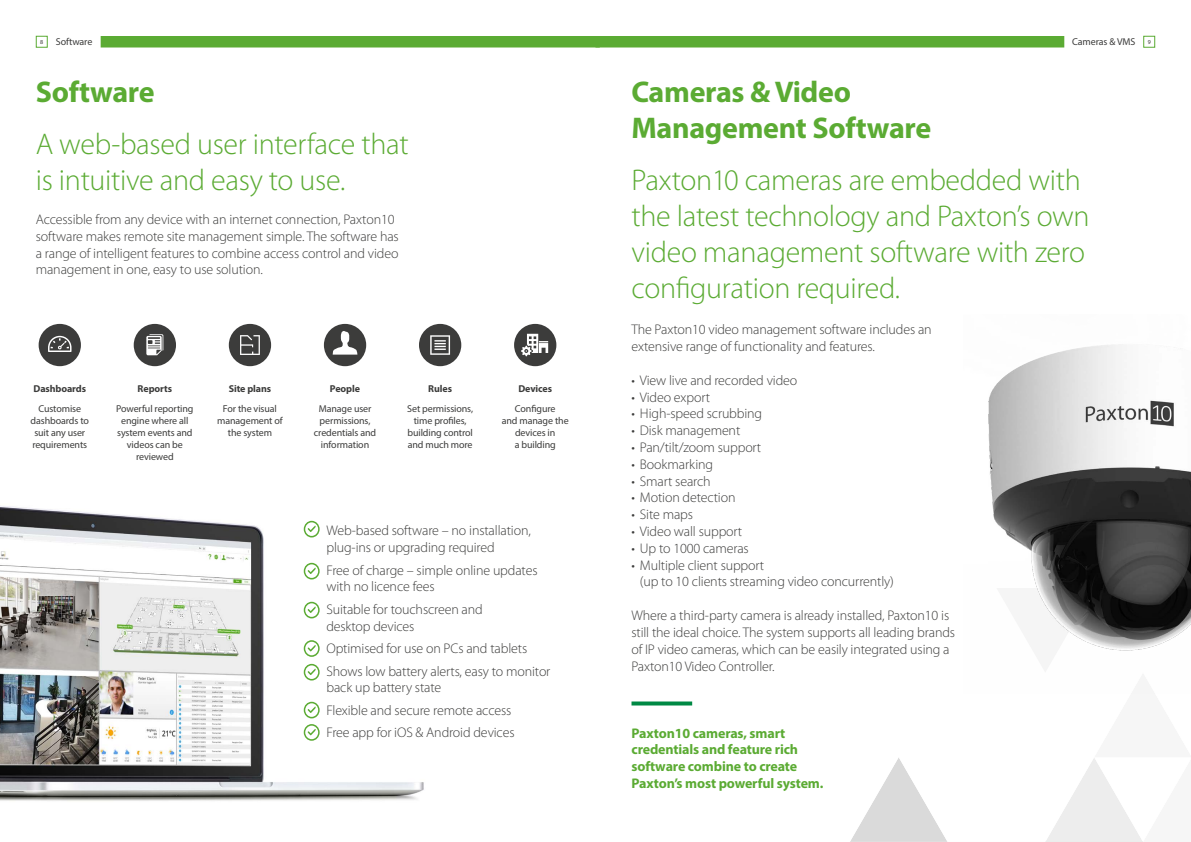
<style>
.page{position:relative;width:1191px;height:842px;background:#fff}
.page>*{position:absolute;margin:0;border:0;box-sizing:border-box;transform-origin:0 0}
.t1{font:300 30px/36px "Myriad Pro";letter-spacing:-.01em;color:#5bab33}
.t2{font:700 30px/36px "Myriad Pro";letter-spacing:-.01em;color:#5bab33}
.t3{font:300 14px/16.8px "Myriad Pro";letter-spacing:-.01em;color:#3c3c3b}
.t4{font:700 14px/16.8px "Myriad Pro";letter-spacing:-.01em;color:#5bab33}
.t5{font:10px/12px "Myriad Pro";letter-spacing:-.01em;color:#3c3c3b;text-align:center}
.t6{font:700 10px "Myriad Pro";letter-spacing:-.01em;color:#3c3c3b}
.t7{font:6px "Myriad Pro";color:#3c3c3b}
.s1{font-size:6px}
</style>
<div class="page">
<svg style="left:850px;top:758px;width:293px;height:84px"></svg>
<div style="left:1143px;top:36px;width:12px;height:12px;border:1px solid #5bab33"></div>
<div style="left:595px;top:36px;width:469px;height:12px;background:#5bab33"></div>
<div style="left:36px;top:36px;width:12px;height:12px;border:1px solid #5bab33"></div>
<div style="left:101px;top:36px;width:499px;height:12px;background:#5bab33"></div>
<img style="left:988px;top:344px;width:203px;height:307px">
<svg style="left:631px;top:701px;width:61px;height:4px"></svg>
<img style="left:0;top:506px;width:424px;height:295px">
<div style="left:324px;top:324px;width:42px;height:42px;background:#3c3c3b;border-radius:50%"></div>
<svg style="left:333px;top:331px;width:24px;height:24px"></svg>
<div style="left:134px;top:324px;width:42px;height:42px;background:#3c3c3b;border-radius:50%"></div>
<svg style="left:146px;top:334px;width:17px;height:21px"></svg>
<div style="left:229px;top:324px;width:42px;height:42px;background:#3c3c3b;border-radius:50%"></div>
<svg style="left:240px;top:335px;width:20px;height:20px"></svg>
<div style="left:419px;top:324px;width:42px;height:42px;background:#3c3c3b;border-radius:50%"></div>
<svg style="left:430px;top:335px;width:20px;height:20px"></svg>
<div style="left:514px;top:324px;width:42px;height:42px;background:#3c3c3b;border-radius:50%"></div>
<svg style="left:521px;top:334px;width:27px;height:22px"></svg>
<div style="left:39px;top:324px;width:42px;height:42px;background:#3c3c3b;border-radius:50%"></div>
<svg style="left:48px;top:336px;width:23px;height:16px"></svg>
<svg style="left:304px;top:521px;width:16px;height:16px"></svg>
<svg style="left:304px;top:563px;width:16px;height:16px"></svg>
<svg style="left:304px;top:602px;width:16px;height:16px"></svg>
<svg style="left:304px;top:640px;width:16px;height:17px"></svg>
<svg style="left:304px;top:664px;width:16px;height:16px"></svg>
<svg style="left:304px;top:702px;width:16px;height:16px"></svg>
<svg style="left:304px;top:724px;width:16px;height:17px"></svg>
<p class="t7" style="left:40px;top:38px;width:5px">8</p>
<p class="t5" style="left:56px;top:36px;width:38px">Software</p>
<p class="t5" style="left:1072px;top:36px;width:80px">Cameras &amp; VMS <span class="s1">9</span></p>
<h1 class="t2" style="left:36px;top:73px;width:120px">Software</h1>
<h1 class="t1" style="left:36px;top:126px;width:374px">A web-based user interface that is intuitive and easy to use.</h1>
<p class="t3" style="left:36px;top:211px;width:364px">Accessible from any device with an internet connection, Paxton10 software makes remote site management simple. The software has a range of intelligent features to combine access control and video management in one, easy to use solution.</p>
<p class="t6" style="left:33px;top:382px;width:54px">Dashboards</p>
<p class="t5" style="left:31px;top:403px;width:60px">Customise dashboards to suit any user requirements</p>
<p class="t6" style="left:138px;top:382px;width:36px">Reports</p>
<p class="t5" style="left:116px;top:403px;width:79px">Powerful reporting engine where all system events and videos can be reviewed</p>
<p class="t6" style="left:229px;top:382px;width:44px">Site plans</p>
<p class="t5" style="left:217px;top:403px;width:67px">For the visual management of the system</p>
<p class="t6" style="left:330px;top:382px;width:32px">People</p>
<p class="t5" style="left:314px;top:403px;width:64px">Manage user permissions, credentials and information</p>
<p class="t6" style="left:428px;top:382px;width:25px">Rules</p>
<p class="t5" style="left:407px;top:403px;width:67px">Set permissions, time profiles, building control and much more</p>
<p class="t6" style="left:518px;top:382px;width:35px">Devices</p>
<p class="t5" style="left:502px;top:403px;width:68px">Configure<br>and manage the devices in<br>a building</p>
<p class="t3" style="left:326px;top:522px;width:206px">Web-based software – no installation, plug-ins or upgrading required</p>
<p class="t3" style="left:326px;top:561px;width:213px">Free of charge – simple online updates with no licence fees</p>
<p class="t3" style="left:326px;top:601px;width:158px">Suitable for touchscreen and desktop devices</p>
<p class="t3" style="left:326px;top:637px;width:225px;line-height:22.5px">Optimised for use on PCs and tablets<br>Shows low battery alerts, easy to monitor</p>
<p class="t3" style="left:326px;top:676px;width:190px;line-height:22.5px">back up battery state<br>Flexible and secure remote access<br>Free app for iOS &amp; Android devices</p>
<h1 class="t2" style="left:631px;top:73px;width:301px">Cameras &amp; Video<br>Management Software</h1>
<h1 class="t1" style="left:631px;top:162px;width:459px">Paxton10 cameras are embedded with the latest technology and Paxton’s own video management software with zero configuration required.</h1>
<p class="t3" style="left:631px;top:321px;width:302px">The Paxton10 video management software includes an extensive range of functionality and features.</p>
<p class="t3" style="left:631px;top:372px;width:167px">• View live and recorded video</p>
<p class="t3" style="left:631px;top:388px;width:80px">• Video export</p>
<p class="t3" style="left:631px;top:405px;width:132px">• High-speed scrubbing</p>
<p class="t3" style="left:631px;top:422px;width:110px">• Disk management</p>
<p class="t3" style="left:631px;top:439px;width:131px">• Pan/tilt/zoom support</p>
<p class="t3" style="left:631px;top:456px;width:83px">• Bookmarking</p>
<p class="t3" style="left:631px;top:472px;width:81px">• Smart search</p>
<p class="t3" style="left:631px;top:489px;width:106px">• Motion detection</p>
<p class="t3" style="left:631px;top:506px;width:63px">• Site maps</p>
<p class="t3" style="left:631px;top:523px;width:112px">• Video wall support</p>
<p class="t3" style="left:631px;top:540px;width:119px">• Up to 1000 cameras</p>
<p class="t3" style="left:640px;top:556px;width:255px;text-indent:-8px">• Multiple client support<br>(up to 10 clients streaming video concurrently)</p>
<p class="t3" style="left:631px;top:607px;width:325px">Where a third-party camera is already installed, Paxton10 is still the ideal choice. The system supports all leading brands of IP video cameras, which can be easily integrated using a Paxton10 Video Controller.</p>
<p class="t4" style="left:631px;top:724px;width:193px">Paxton10 cameras, smart credentials and feature rich software combine to create<br>Paxton’s most powerful system.</p>
</div>
